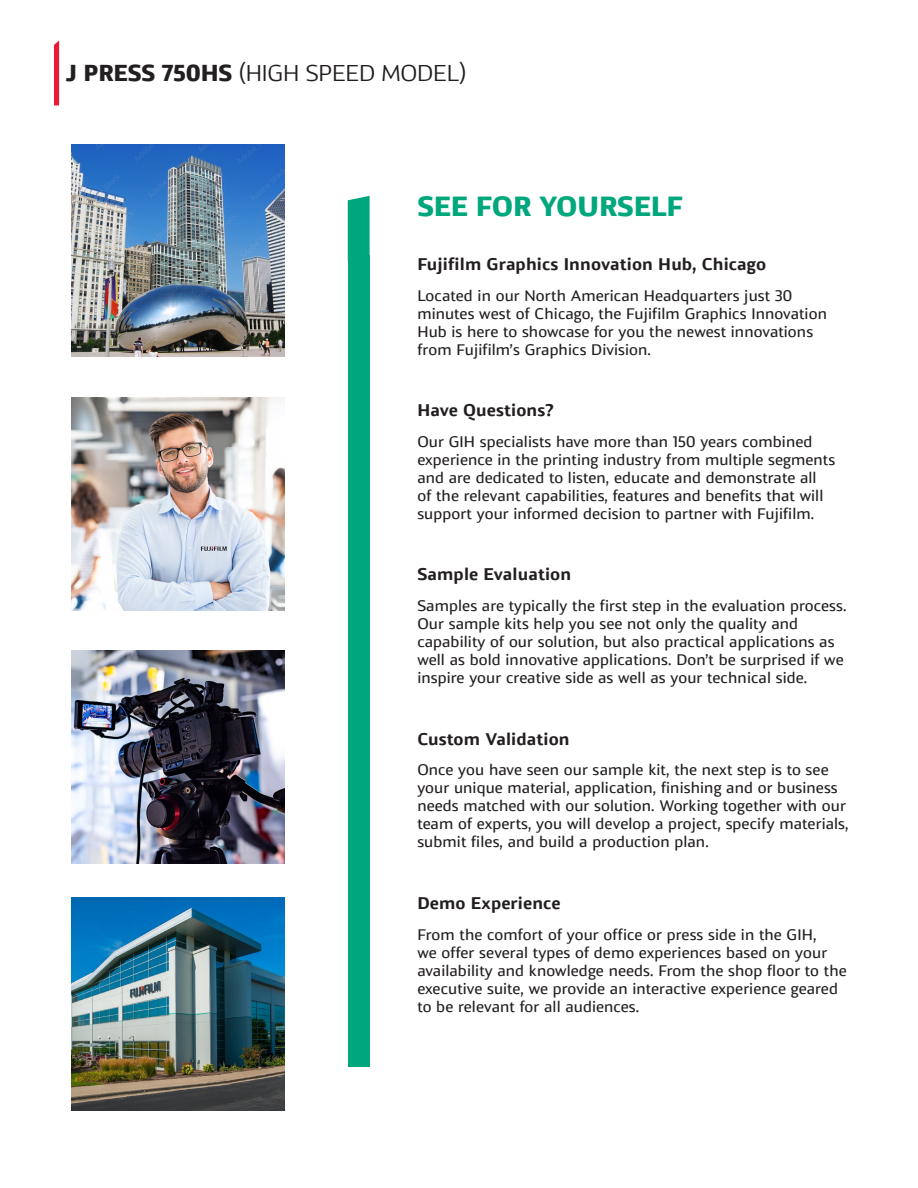
<style>
.page{position:relative;width:918px;height:1188px;background:#fff}
.page>*{position:absolute;margin:0;border:0;box-sizing:border-box;transform-origin:0 0}
.Content_-_big_sub_he{font:800 27px "Kandin";letter-spacing:-.01em;color:#00a77c}
.Page_-_header{font:300 22.5px "Kandin";letter-spacing:-.01em;color:#231f20}
.Page_-_para_heading{font:700 16.5px "Kandin";letter-spacing:.01em;color:#231f20}
.Page_-_para_heading-2{font:15px/18px "Kandin";letter-spacing:.01em;color:#231f20}
.s1{font-weight:800}
</style>
<div class="page">
<svg style="left:54px;top:40px;width:5px;height:65px"></svg>
<img style="left:72px;top:398px;width:213px;height:212px">
<img style="left:72px;top:144px;width:213px;height:213px">
<svg style="left:348px;top:196px;width:22px;height:59px"></svg>
<div style="left:348px;top:255px;width:22px;height:812px;background:#00a77c"></div>
<img style="left:72px;top:898px;width:213px;height:212px">
<img style="left:72px;top:651px;width:213px;height:212px">
<p class="Page_-_header" style="left:66px;top:58px;width:402px"><span class="s1">J PRESS 750HS</span> (HIGH SPEED MODEL)</p>
<p class="Content_-_big_sub_he" style="left:417px;top:188px;width:268px">SEE FOR YOURSELF</p>
<p class="Page_-_para_heading" style="left:417px;top:253px;width:350px">Fujifilm Graphics Innovation Hub, Chicago</p>
<p class="Page_-_para_heading-2" style="left:417px;top:286px;width:411px">Located in our North American Headquarters just 30 minutes west of Chicago, the Fujifilm Graphics Innovation Hub is here to showcase for you the newest innovations from Fujifilm’s Graphics Division.</p>
<p class="Page_-_para_heading" style="left:417px;top:399px;width:138px">Have Questions?</p>
<p class="Page_-_para_heading-2" style="left:417px;top:433px;width:419px">Our GIH specialists have more than 150 years combined experience in the printing industry from multiple segments and are dedicated to listen, educate and demonstrate all<br>of the relevant capabilities, features and benefits that will support your informed decision to partner with Fujifilm.</p>
<p class="Page_-_para_heading" style="left:417px;top:563px;width:155px">Sample Evaluation</p>
<p class="Page_-_para_heading-2" style="left:417px;top:597px;width:431px">Samples are typically the first step in the evaluation process.<br>Our sample kits help you see not only the quality and capability of our solution, but also practical applications as well as bold innovative applications. Don’t be surprised if we inspire your creative side as well as your technical side.</p>
<p class="Page_-_para_heading" style="left:417px;top:728px;width:154px">Custom Validation</p>
<p class="Page_-_para_heading-2" style="left:417px;top:761px;width:433px">Once you have seen our sample kit, the next step is to see your unique material, application, finishing and or business needs matched with our solution. Working together with our team of experts, you will develop a project, specify materials, submit files, and build a production plan.</p>
<p class="Page_-_para_heading" style="left:417px;top:892px;width:145px">Demo Experience</p>
<p class="Page_-_para_heading-2" style="left:417px;top:925px;width:431px">From the comfort of your office or press side in the GIH,<br>we offer several types of demo experiences based on your availability and knowledge needs. From the shop floor to the executive suite, we provide an interactive experience geared to be relevant for all audiences.</p>
</div>
